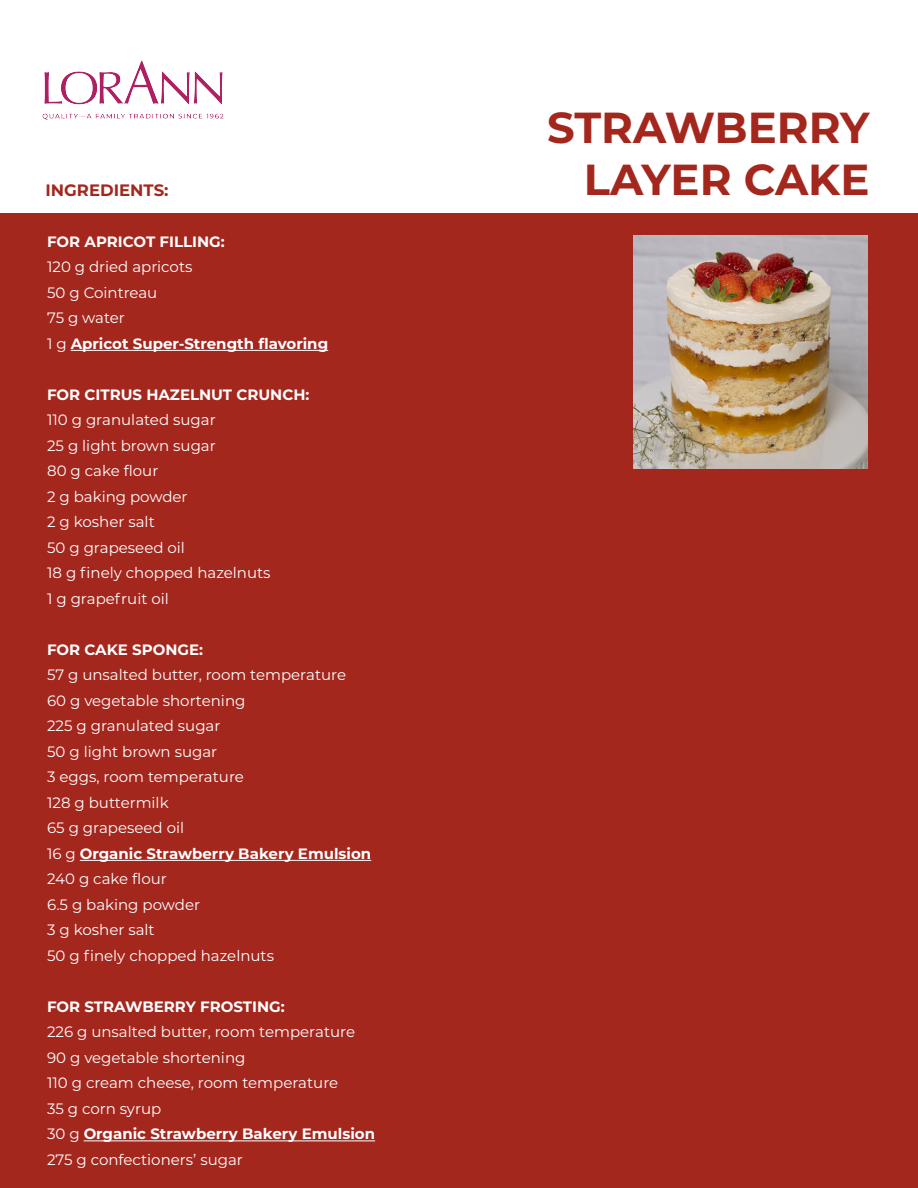
<style>
.page{position:relative;width:918px;height:1188px;background:#fff}
.page>*{position:absolute;margin:0;border:0;box-sizing:border-box;transform-origin:0 0}
.t1{font:700 43.35px/52.1px "Montserrat";color:#a4271e;text-align:right}
.t2{font:700 16.5px "Montserrat";color:#a4271e}
.t3{font:15px/25.5px "Montserrat";color:#fff}
.t4{font:700 15px "Montserrat";color:#fff}
.s1{font-weight:700}
</style>
<div class="page">
<div style="left:0;top:213px;width:918px;height:975px;background:#a4271e"></div>
<img style="left:634px;top:235px;width:233px;height:234px">
<img style="left:42px;top:60px;width:182px;height:60px">
<hr style="left:71px;top:350px;width:257px;height:1px;background:#fff">
<hr style="left:80px;top:860px;width:291px;height:1px;background:#fff">
<hr style="left:84px;top:1141px;width:291px;height:1px;background:#fff">
<p class="t2" style="left:46px;top:178px;width:124px">INGREDIENTS:</p>
<p class="t4" style="left:47px;top:231px;width:179px">FOR APRICOT FILLING:</p>
<p class="t3" style="left:47px;top:254px;width:283px">120 g dried apricots<br>50 g Cointreau<br>75 g water<br>1 g <span class="s1">Apricot Super-Strength flavoring</span></p>
<p class="t4" style="left:47px;top:384px;width:264px">FOR CITRUS HAZELNUT CRUNCH:</p>
<p class="t3" style="left:47px;top:407px;width:225px">110 g granulated sugar<br>25 g light brown sugar<br>80 g cake flour<br>2 g baking powder<br>2 g kosher salt<br>50 g grapeseed oil<br>18 g finely chopped hazelnuts<br>1 g grapefruit oil</p>
<p class="t4" style="left:47px;top:639px;width:157px">FOR CAKE SPONGE:</p>
<p class="t3" style="left:47px;top:662px;width:326px">57 g unsalted butter, room temperature<br>60 g vegetable shortening<br>225 g granulated sugar<br>50 g light brown sugar<br>3 eggs, room temperature<br>128 g buttermilk<br>65 g grapeseed oil<br>16 g <span class="s1">Organic Strawberry Bakery Emulsion<br></span>240 g cake flour<br>6.5 g baking powder<br>3 g kosher salt<br>50 g finely chopped hazelnuts</p>
<p class="t4" style="left:47px;top:996px;width:239px">FOR STRAWBERRY FROSTING:</p>
<p class="t3" style="left:47px;top:1019px;width:329px">226 g unsalted butter, room temperature<br>90 g vegetable shortening<br>110 g cream cheese, room temperature<br>35 g corn syrup<br>30 g <span class="s1">Organic Strawberry Bakery Emulsion<br></span>275 g confectioners’ sugar</p>
<h1 class="t1" style="left:547px;top:100px;width:324px">STRAWBERRY<br>LAYER CAKE</h1>
</div>
